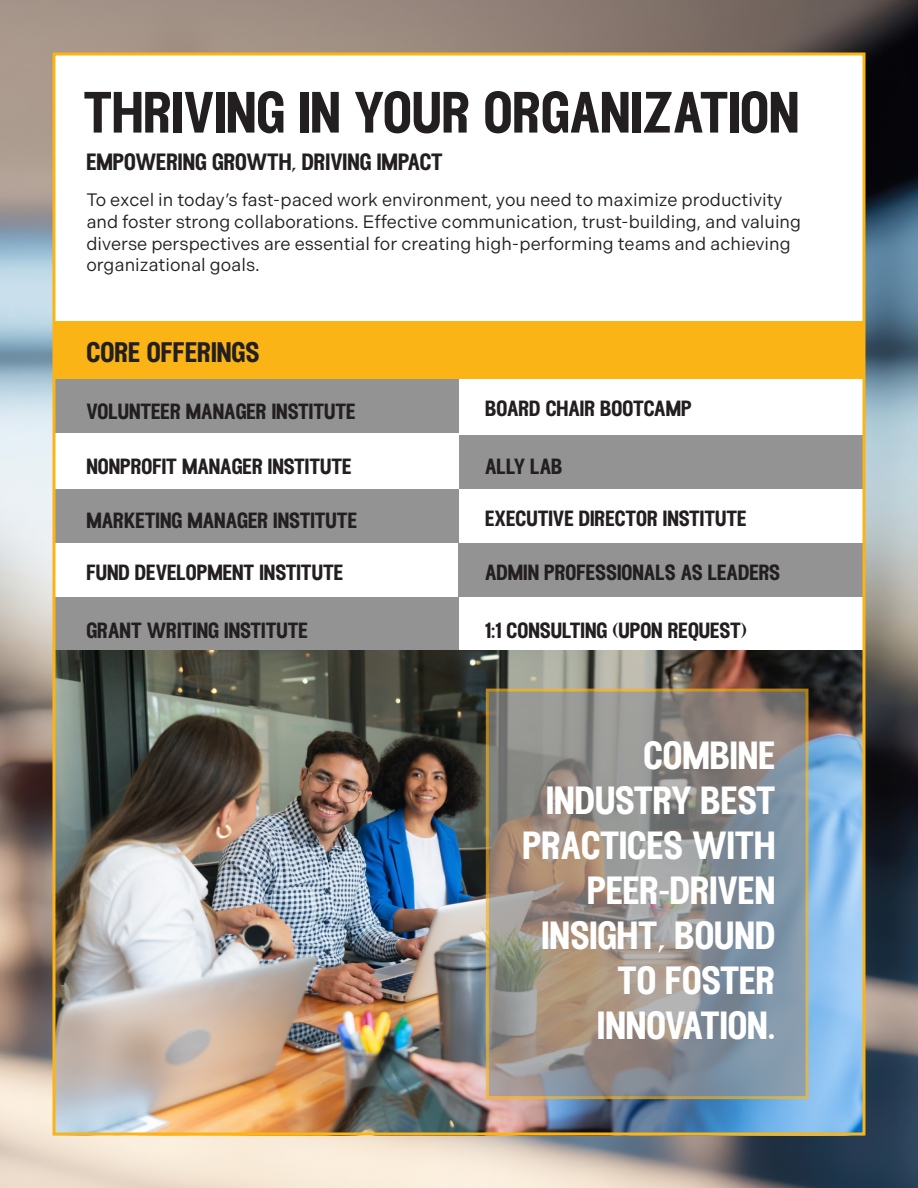
<style>
.page{position:relative;width:918px;height:1188px;background:#fff}
.page>*{position:absolute;margin:0;border:0;box-sizing:border-box;transform-origin:0 0}
.t1{font:55.5px "ED Nimpkish";color:#231f20}
.t2{font:37.5px/45px "ED Nimpkish";color:#fff;text-align:right}
.t3{font:27px "ED Nimpkish";color:#231f20}
.t4{font:22.5px "ED Nimpkish";color:#231f20}
.t5{font:21px "ED Nimpkish";color:#231f20}
.t6{font:18px/21.6px "Indivisible";color:#231f20}
</style>
<div class="page">
<img style="left:1px;top:0;width:917px;height:1188px">
<div style="left:54px;top:54px;width:810px;height:1080px;background:#fff"></div>
<div style="left:54px;top:379px;width:405px;height:54px;background:#939393"></div>
<div style="left:54px;top:321px;width:810px;height:58px;background:#fbb416"></div>
<div style="left:459px;top:435px;width:405px;height:54px;background:#939393"></div>
<div style="left:54px;top:489px;width:405px;height:54px;background:#939393"></div>
<div style="left:459px;top:543px;width:404px;height:54px;background:#939393"></div>
<div style="left:54px;top:597px;width:405px;height:54px;background:#939393"></div>
<img style="left:56px;top:651px;width:806px;height:481px">
<svg style="left:486px;top:689px;width:322px;height:410px;background:#928f8b"></svg>
<hr style="left:0;top:0;width:1px;height:1188px;background:#939393">
<p class="t1" style="left:84px;top:80px;width:717px">THRIVING IN YOUR ORGANIZATION</p>
<p class="t4" style="left:86px;top:149px;width:358px">EMPOWERING GROWTH, DRIVING IMPACT</p>
<p class="t6" style="left:86px;top:190px;width:716px">To excel in today’s fast-paced work environment, you need to maximize productivity and foster strong collaborations. Effective communication, trust-building, and valuing diverse perspectives are essential for creating high-performing teams and achieving organizational goals.</p>
<p class="t3" style="left:86px;top:336px;width:175px">CORE OFFERINGS</p>
<p class="t5" style="left:86px;top:399px;width:271px">VOLUNTEER MANAGER INSTITUTE</p>
<p class="t5" style="left:86px;top:454px;width:267px">NONPROFIT MANAGER INSTITUTE</p>
<p class="t5" style="left:86px;top:509px;width:272px">MARKETING MANAGER INSTITUTE</p>
<p class="t5" style="left:86px;top:560px;width:258px">FUND DEVELOPMENT INSTITUTE</p>
<p class="t5" style="left:86px;top:618px;width:223px">GRANT WRITING INSTITUTE</p>
<p class="t5" style="left:485px;top:396px;width:208px">BOARD CHAIR BOOTCAMP</p>
<p class="t5" style="left:485px;top:454px;width:79px">ALLY LAB</p>
<p class="t5" style="left:485px;top:506px;width:263px">EXECUTIVE DIRECTOR INSTITUTE</p>
<p class="t5" style="left:485px;top:560px;width:297px">ADMIN PROFESSIONALS AS LEADERS</p>
<p class="t5" style="left:485px;top:618px;width:263px">1:1 CONSULTING (UPON REQUEST)</p>
<p class="t2" style="left:523px;top:734px;width:254px">COMBINE<br>INDUSTRY BEST<br>PRACTICES WITH<br>PEER-DRIVEN<br>INSIGHT, BOUND<br>TO FOSTER<br>INNOVATION.</p>
</div>
